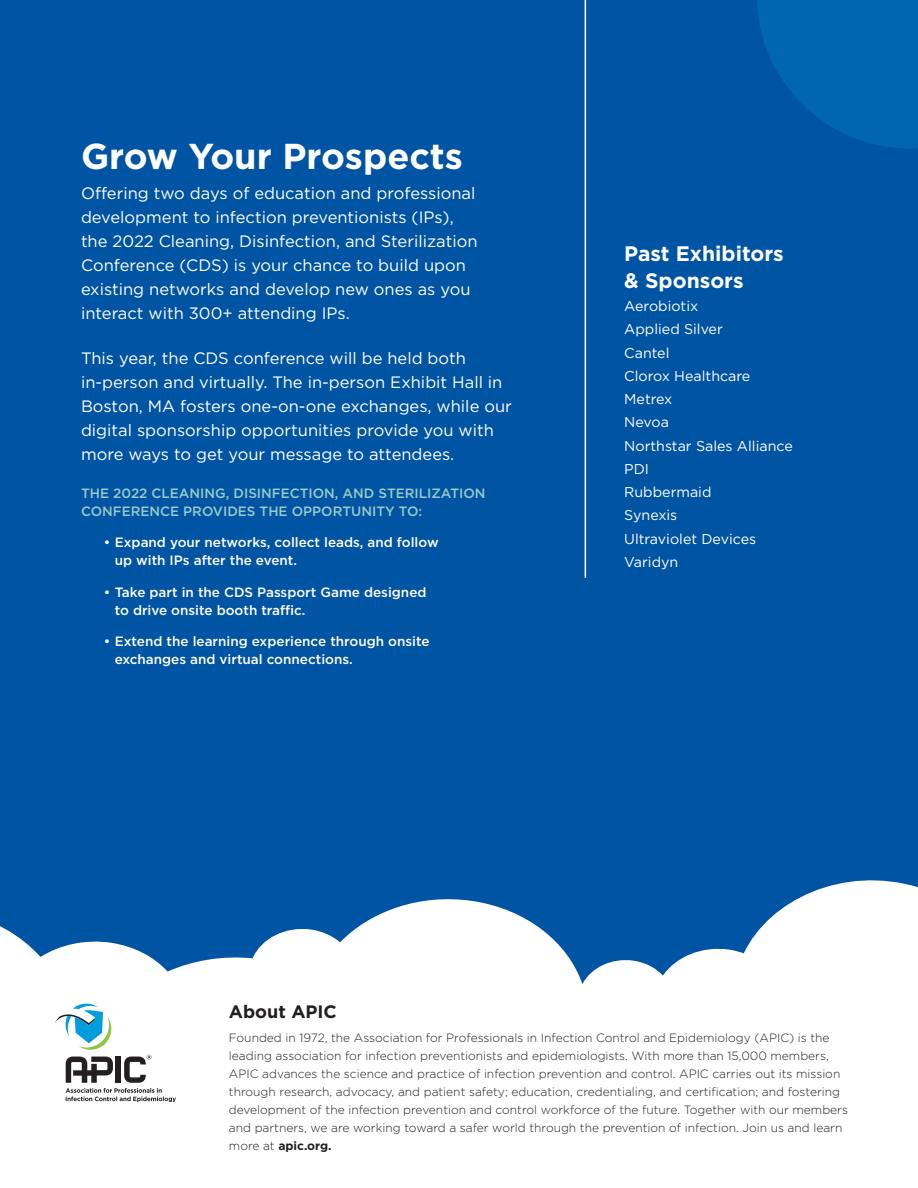
<style>
.page{position:relative;width:918px;height:1188px;background:#fff}
.page>*{position:absolute;margin:0;border:0;box-sizing:border-box;transform-origin:0 0}
.Head{font:700 36px "Gotham";color:#fff}
.Deck{font:700 21px/27px "Gotham";color:#fff}
.subhead{font:700 18px "Gotham";color:#231f20}
.body{font:16.5px/24px "Gotham";color:#fff}
.t1{font:14.25px "Gotham";color:#fff}
.t2{font:500 13.5px/18px "Gotham";color:#fff}
.body-2{font:500 13.5px/18px "Gotham";color:#98cbc8}
.body-3{font:300 12px/18px "Gotham";color:#231f20}
.s1{font-weight:700}
</style>
<div class="page">
<div style="left:0;top:0;width:918px;height:1021px;background:#0054a4"></div>
<svg style="left:757px;top:0;width:161px;height:148px"></svg>
<hr style="left:585px;top:0;width:1px;height:578px;background:#fff">
<svg style="left:0;top:880px;width:918px;height:223px;fill:#fff"></svg>
<svg style="left:55px;top:1002px;width:121px;height:100px"></svg>
<p class="Head" style="left:81px;top:132px;width:383px">Grow Your Prospects</p>
<p class="body" style="left:81px;top:181px;width:398px">Offering two days of education and professional development to infection preventionists (IPs), the 2022 Cleaning, Disinfection, and Sterilization Conference (CDS) is your chance to build upon existing networks and develop new ones as you interact with 300+ attending IPs.</p>
<p class="body" style="left:81px;top:345px;width:432px">This year, the CDS conference will be held both in-person and virtually. The in-person Exhibit Hall in Boston, MA fosters one-on-one exchanges, while our digital sponsorship opportunities provide you with more ways to get your message to attendees.</p>
<p class="body-2" style="left:81px;top:484px;width:406px">THE 2022 CLEANING, DISINFECTION, AND STERILIZATION<br>CONFERENCE PROVIDES THE OPPORTUNITY TO:</p>
<p class="t2" style="left:115px;top:533px;width:325px;text-indent:-11px">• Expand your networks, collect leads, and follow up with IPs after the event.</p>
<p class="t2" style="left:115px;top:583px;width:313px;text-indent:-11px">• Take part in the CDS Passport Game designed to drive onsite booth traffic.</p>
<p class="t2" style="left:115px;top:632px;width:316px;text-indent:-11px">• Extend the learning experience through onsite exchanges and virtual connections.</p>
<p class="Deck" style="left:624px;top:240px;width:161px">Past Exhibitors &amp; Sponsors</p>
<p class="t1" style="left:624px;top:297px;width:76px">Aerobiotix</p>
<p class="t1" style="left:624px;top:320px;width:100px">Applied Silver</p>
<p class="t1" style="left:624px;top:343px;width:47px">Cantel</p>
<p class="t1" style="left:624px;top:367px;width:128px">Clorox Healthcare</p>
<p class="t1" style="left:624px;top:390px;width:50px">Metrex</p>
<p class="t1" style="left:624px;top:413px;width:46px">Nevoa</p>
<p class="t1" style="left:624px;top:436px;width:170px">Northstar Sales Alliance</p>
<p class="t1" style="left:624px;top:460px;width:26px">PDI</p>
<p class="t1" style="left:624px;top:483px;width:89px">Rubbermaid</p>
<p class="t1" style="left:624px;top:506px;width:55px">Synexis</p>
<p class="t1" style="left:624px;top:529px;width:134px">Ultraviolet Devices</p>
<p class="t1" style="left:624px;top:553px;width:56px">Varidyn</p>
<p class="subhead" style="left:229px;top:999px;width:109px">About APIC</p>
<p class="body-3" style="left:229px;top:1029px;width:621px">Founded in 1972, the Association for Professionals in Infection Control and Epidemiology (APIC) is the leading association for infection preventionists and epidemiologists. With more than 15,000 members, APIC advances the science and practice of infection prevention and control. APIC carries out its mission through research, advocacy, and patient safety; education, credentialing, and certification; and fostering development of the infection prevention and control workforce of the future. Together with our members and partners, we are working toward a safer world through the prevention of infection. Join us and learn more at <span class="s1">apic.org.</span></p>
</div>
